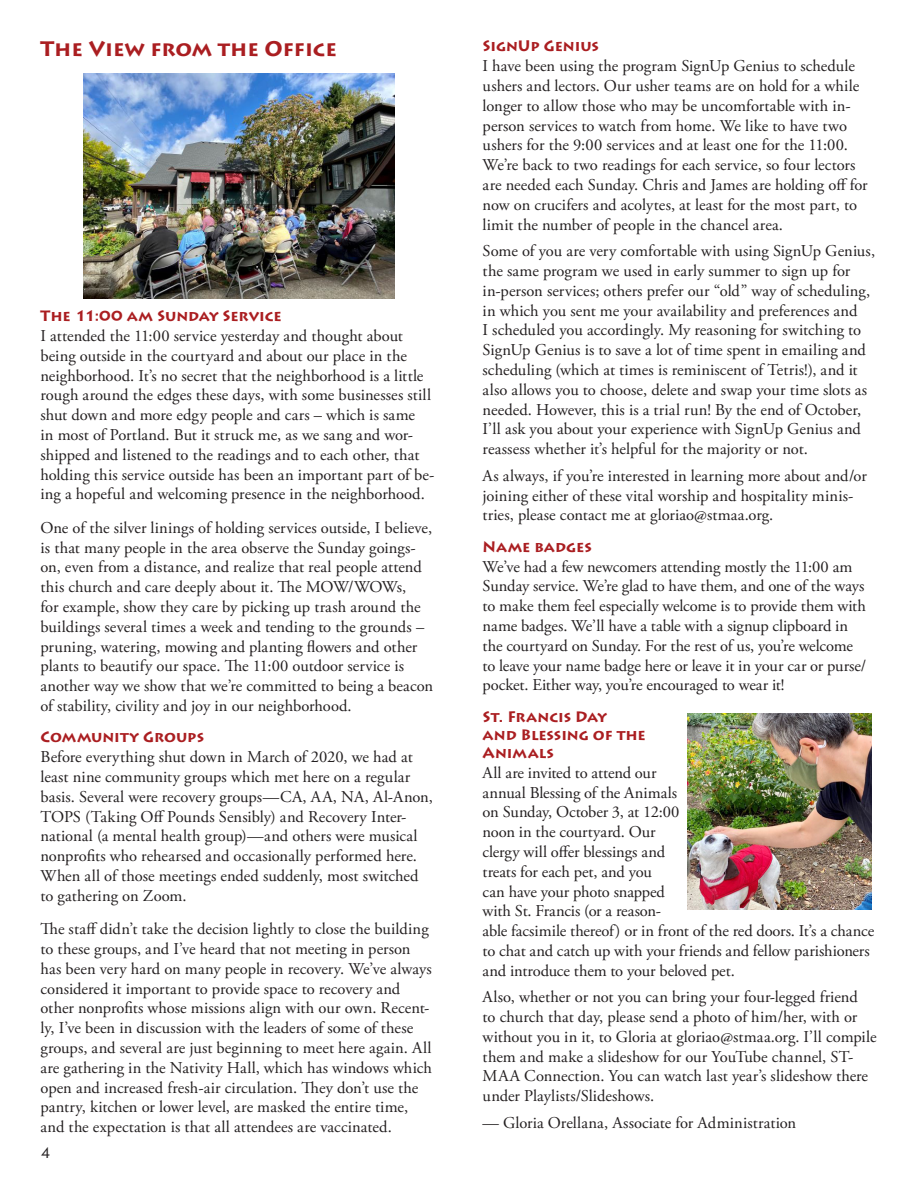
<style>
.page{position:relative;width:918px;height:1188px;background:#fff}
.page>*{position:absolute;margin:0;border:0;box-sizing:border-box;transform-origin:0 0}
.messenger_column_hea{font:700 21px "Lithos Pro";color:#aa1e21}
.messenger_text{font:16.5px/19.8px "Adobe Garamond Pro";color:#231f20}
.messenger_text_head{font:700 15px/18px "Lithos Pro";letter-spacing:-.005em;color:#aa1e21}
.t1{font:15px "Lithos Pro";color:#231f20}
</style>
<div class="page">
<img style="left:83px;top:73px;width:312px;height:225px">
<img style="left:688px;top:713px;width:183px;height:197px">
<p class="messenger_column_hea" style="left:40px;top:36px;width:298px">The View from the Office</p>
<p class="messenger_text_head" style="left:40px;top:307px;width:243px">The 11:00 am Sunday Service</p>
<p class="messenger_text" style="left:40px;top:327px;width:395px">I attended the 11:00 service yesterday and thought about being outside in the courtyard and about our place in the neighborhood. It’s no secret that the neighborhood is a little rough around the edges these days, with some businesses still shut down and more edgy people and cars – which is same<br>in most of Portland. But it struck me, as we sang and wor&shy;shipped and listened to the readings and to each other, that holding this service outside has been an important part of be&shy;ing a hopeful and welcoming presence in the neighborhood.</p>
<p class="messenger_text" style="left:40px;top:518px;width:394px">One of the silver linings of holding services outside, I believe, is that many people in the area observe the Sunday goings&shy;on, even from a distance, and realize that real people attend this church and care deeply about it. The MOW/WOWs,<br>for example, show they care by picking up trash around the buildings several times a week and tending to the grounds – pruning, watering, mowing and planting flowers and other plants to beautify our space. The 11:00 outdoor service is another way we show that we’re committed to being a beacon of stability, civility and joy in our neighborhood.</p>
<p class="messenger_text_head" style="left:40px;top:729px;width:165px">Community Groups</p>
<p class="messenger_text" style="left:40px;top:748px;width:394px">Before everything shut down in March of 2020, we had at least nine community groups which met here on a regular basis. Several were recovery groups—CA, AA, NA, Al-Anon, TOPS (Taking Off Pounds Sensibly) and Recovery Inter&shy;national (a mental health group)—and others were musical nonprofits who rehearsed and occasionally performed here.<br>When all of those meetings ended suddenly, most switched to gathering on Zoom.</p>
<p class="messenger_text" style="left:40px;top:920px;width:393px">The staff didn’t take the decision lightly to close the building to these groups, and I’ve heard that not meeting in person has been very hard on many people in recovery. We’ve always considered it important to provide space to recovery and other nonprofits whose missions align with our own. Recent&shy;ly, I’ve been in discussion with the leaders of some of these groups, and several are just beginning to meet here again. All are gathering in the Nativity Hall, which has windows which open and increased fresh-air circulation. They don’t use the pantry, kitchen or lower level, are masked the entire time, and the expectation is that all attendees are vaccinated.</p>
<p class="t1" style="left:40px;top:1145px;width:12px">4</p>
<p class="messenger_text_head" style="left:483px;top:37px;width:118px">SignUp Genius</p>
<p class="messenger_text" style="left:483px;top:57px;width:387px">I have been using the program SignUp Genius to schedule ushers and lectors. Our usher teams are on hold for a while longer to allow those who may be uncomfortable with in&shy;person services to watch from home. We like to have two ushers for the 9:00 services and at least one for the 11:00.<br>We’re back to two readings for each service, so four lectors are needed each Sunday. Chris and James are holding off for now on crucifers and acolytes, at least for the most part, to limit the number of people in the chancel area.</p>
<p class="messenger_text" style="left:483px;top:242px;width:394px">Some of you are very comfortable with using SignUp Genius, the same program we used in early summer to sign up for in-person services; others prefer our “old” way of scheduling, in which you sent me your availability and preferences and<br>I scheduled you accordingly. My reasoning for switching to SignUp Genius is to save a lot of time spent in emailing and scheduling (which at times is reminiscent of Tetris!), and it also allows you to choose, delete and swap your time slots as needed. However, this is a trial run! By the end of October, I’ll ask you about your experience with SignUp Genius and reassess whether it’s helpful for the majority or not.</p>
<p class="messenger_text" style="left:483px;top:466px;width:386px">As always, if you’re interested in learning more about and/or joining either of these vital worship and hospitality minis&shy;tries, please contact me at gloriao@stmaa.org.</p>
<p class="messenger_text_head" style="left:483px;top:538px;width:111px">Name badges</p>
<p class="messenger_text" style="left:483px;top:557px;width:385px">We’ve had a few newcomers attending mostly the 11:00 am Sunday service. We’re glad to have them, and one of the ways to make them feel especially welcome is to provide them with name badges. We’ll have a table with a signup clipboard in the courtyard on Sunday. For the rest of us, you’re welcome to leave your name badge here or leave it in your car or purse/ pocket. Either way, you’re encouraged to wear it!</p>
<p class="messenger_text_head" style="left:483px;top:708px;width:165px">St. Francis Day<br>and Blessing of the<br>Animals</p>
<p class="messenger_text" style="left:483px;top:763px;width:393px">All are invited to attend our<br>annual Blessing of the Animals<br>on Sunday, October 3, at 12:00<br>noon in the courtyard. Our<br>clergy will offer blessings and<br>treats for each pet, and you<br>can have your photo snapped<br>with St. Francis (or a reason-<br>able facsimile thereof) or in front of the red doors. It’s a chance to chat and catch up with your friends and fellow parishioners and introduce them to your beloved pet.</p>
<p class="messenger_text" style="left:483px;top:988px;width:395px">Also, whether or not you can bring your four-legged friend<br>to church that day, please send a photo of him/her, with or without you in it, to Gloria at gloriao@stmaa.org. I’ll compile them and make a slideshow for our YouTube channel, ST-MAA Connection. You can watch last year’s slideshow there under Playlists/Slideshows.</p>
<p class="messenger_text" style="left:483px;top:1113px;width:315px">— Gloria Orellana, Associate for Administration</p>
</div>
